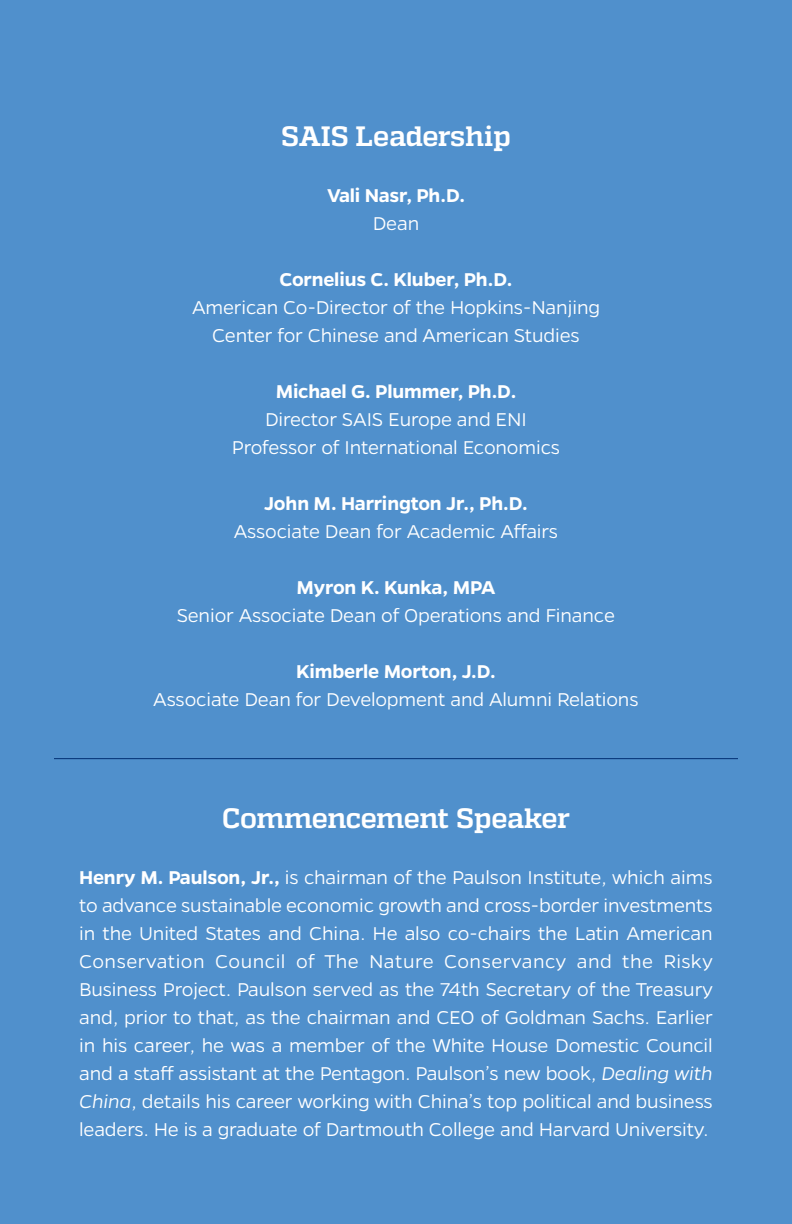
<style>
.page{position:relative;width:792px;height:1224px;background:#5090cc}
.page>*{position:absolute;margin:0;border:0;box-sizing:border-box;transform-origin:0 0}
.Agenda_subhead{font:700 28px "Quadon";letter-spacing:-.02em;color:#fff}
.Agenda_listing{font:300 21px/28px "Gentona";letter-spacing:-.01em;color:#fff;text-align:center}
.Agenda_listing-2{font:600 21px "Gentona";letter-spacing:-.01em;color:#fff}
.s1{font-weight:600}
.s2{font-style:italic}
</style>
<div class="page">
<hr style="left:54px;top:758px;width:684px;height:1px;background:#002f73">
<p class="Agenda_subhead" style="left:281px;top:120px;width:231px">SAIS Leadership</p>
<p class="Agenda_listing-2" style="left:327px;top:184px;width:139px">Vali Nasr, Ph.D.</p>
<p class="Agenda_listing" style="left:373px;top:209px;width:48px">Dean</p>
<p class="Agenda_listing-2" style="left:280px;top:268px;width:234px">Cornelius C. Kluber, Ph.D.</p>
<p class="Agenda_listing" style="left:192px;top:293px;width:409px">American Co-Director of the Hopkins-Nanjing<br>Center for Chinese and American Studies</p>
<p class="Agenda_listing-2" style="left:276px;top:380px;width:242px">Michael G. Plummer, Ph.D.</p>
<p class="Agenda_listing" style="left:232px;top:405px;width:330px">Director SAIS Europe and ENI<br>Professor of International Economics</p>
<p class="Agenda_listing-2" style="left:264px;top:492px;width:265px">John M. Harrington Jr., Ph.D.</p>
<p class="Agenda_listing" style="left:234px;top:517px;width:326px">Associate Dean for Academic Affairs</p>
<p class="Agenda_listing-2" style="left:297px;top:576px;width:200px">Myron K. Kunka, MPA</p>
<p class="Agenda_listing" style="left:177px;top:601px;width:440px">Senior Associate Dean of Operations and Finance</p>
<p class="Agenda_listing-2" style="left:296px;top:660px;width:201px">Kimberle Morton, J.D.</p>
<p class="Agenda_listing" style="left:153px;top:685px;width:487px">Associate Dean for Development and Alumni Relations</p>
<p class="Agenda_subhead" style="left:222px;top:802px;width:349px">Commencement Speaker</p>
<p class="Agenda_listing" style="left:79px;top:863px;width:635px;text-align:justify"><span class="s1">Henry M. Paulson, Jr.,</span> is chairman of the Paulson Institute, which aims to advance sustainable economic growth and cross-border investments in the United States and China. He also co-chairs the Latin American Conservation Council of The Nature Conservancy and the Risky Business Project. Paulson served as the 74th Secretary of the Treasury and, prior to that, as the chairman and CEO of Goldman Sachs. Earlier in his career, he was a member of the White House Domestic Council and a staff assistant at the Pentagon. Paulson’s new book, <span class="s2">Dealing with China</span>, details his career working with China’s top political and business leaders. He is a graduate of Dartmouth College and Harvard University.</p>
</div>
